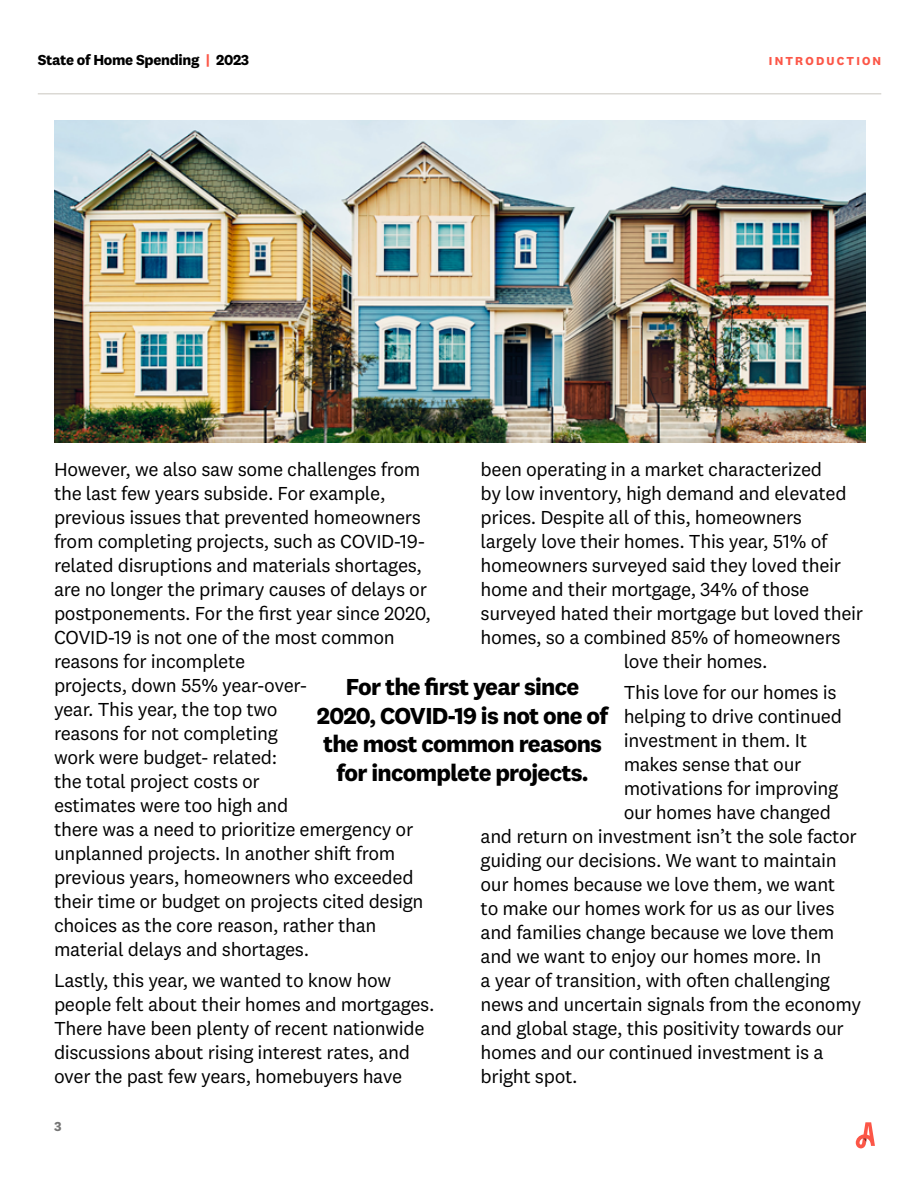
<style>
.page{position:relative;width:918px;height:1188px;background:#fff}
.page>*{position:absolute;margin:0;border:0;box-sizing:border-box;transform-origin:0 0}
.t1{font:700 24px/28.5px "National 2";letter-spacing:-.03em;color:#000;text-align:center}
.t2{font:19.5px/24px "National 2";letter-spacing:-.02em;color:#000}
.t3{font:700 15px "National 2";letter-spacing:-.02em;color:#000}
.t4{font:700 13.5px "National 2";color:#757575}
.t5{font:700 12px "National 2";letter-spacing:.18em;color:#fc5647}
.s1{color:#fc5747}
</style>
<div class="page">
<hr style="left:38px;top:93px;width:843px;height:1px;background:#dbd9d4">
<svg style="left:856px;top:1122px;width:19px;height:26px"></svg>
<img style="left:54px;top:120px;width:811px;height:323px">
<p class="t3" style="left:38px;top:51px;width:213px">State of Home Spending <span class="s1">|</span> 2023</p>
<p class="t5" style="left:769px;top:53px;width:114px">INTRODUCTION</p>
<p class="t2" style="left:54px;top:457px;width:379px">However, we also saw some challenges from the last few years subside. For example, previous issues that prevented homeowners from completing projects, such as COVID-19- related disruptions and materials shortages, are no longer the primary causes of delays or postponements. For the first year since 2020, COVID-19 is not one of the most common reasons for incomplete<br>projects, down 55% year-over-<br>year. This year, the top two<br>reasons for not completing<br>work were budget- related:<br>the total project costs or<br>estimates were too high and<br>there was a need to prioritize emergency or unplanned projects. In another shift from previous years, homeowners who exceeded their time or budget on projects cited design choices as the core reason, rather than material delays and shortages.</p>
<p class="t2" style="left:54px;top:968px;width:382px">Lastly, this year, we wanted to know how people felt about their homes and mortgages.<br>There have been plenty of recent nationwide discussions about rising interest rates, and over the past few years, homebuyers have</p>
<p class="t2" style="left:481px;top:457px;width:343px">been operating in a market characterized</p>
<p class="t2" style="left:481px;top:481px;width:368px">by low inventory, high demand and elevated</p>
<p class="t2" style="left:481px;top:505px;width:323px">prices. Despite all of this, homeowners</p>
<p class="t2" style="left:481px;top:529px;width:348px">largely love their homes. This year, 51% of</p>
<p class="t2" style="left:481px;top:553px;width:362px">homeowners surveyed said they loved their</p>
<p class="t2" style="left:481px;top:577px;width:330px">home and their mortgage, 34% of those</p>
<p class="t2" style="left:481px;top:601px;width:384px">surveyed hated their mortgage but loved their</p>
<p class="t2" style="left:481px;top:625px;width:362px">homes, so a combined 85% of homeowners</p>
<p class="t2" style="left:624px;top:649px;width:145px">love their homes.</p>
<p class="t2" style="left:624px;top:680px;width:215px">This love for our homes is</p>
<p class="t2" style="left:624px;top:704px;width:220px">helping to drive continued</p>
<p class="t2" style="left:624px;top:728px;width:185px">investment in them. It</p>
<p class="t2" style="left:624px;top:752px;width:179px">makes sense that our</p>
<p class="t2" style="left:624px;top:776px;width:216px">motivations for improving</p>
<p class="t2" style="left:624px;top:800px;width:209px">our homes have changed</p>
<p class="t2" style="left:481px;top:824px;width:378px">and return on investment isn’t the sole factor</p>
<p class="t2" style="left:481px;top:848px;width:358px">guiding our decisions. We want to maintain</p>
<p class="t2" style="left:481px;top:872px;width:356px">our homes because we love them, we want</p>
<p class="t2" style="left:481px;top:896px;width:355px">to make our homes work for us as our lives</p>
<p class="t2" style="left:481px;top:920px;width:355px">and families change because we love them</p>
<p class="t2" style="left:481px;top:944px;width:342px">and we want to enjoy our homes more. In</p>
<p class="t2" style="left:481px;top:968px;width:351px">a year of transition, with often challenging</p>
<p class="t2" style="left:481px;top:992px;width:382px">news and uncertain signals from the economy</p>
<p class="t2" style="left:481px;top:1016px;width:365px">and global stage, this positivity towards our</p>
<p class="t2" style="left:481px;top:1040px;width:344px">homes and our continued investment is a</p>
<p class="t2" style="left:481px;top:1064px;width:99px">bright spot.</p>
<p class="t1" style="left:317px;top:672px;width:293px">For the first year since<br>2020, COVID-19 is not one of the most common reasons for incomplete projects.</p>
<p class="t4" style="left:54px;top:1118px;width:9px">3</p>
</div>
